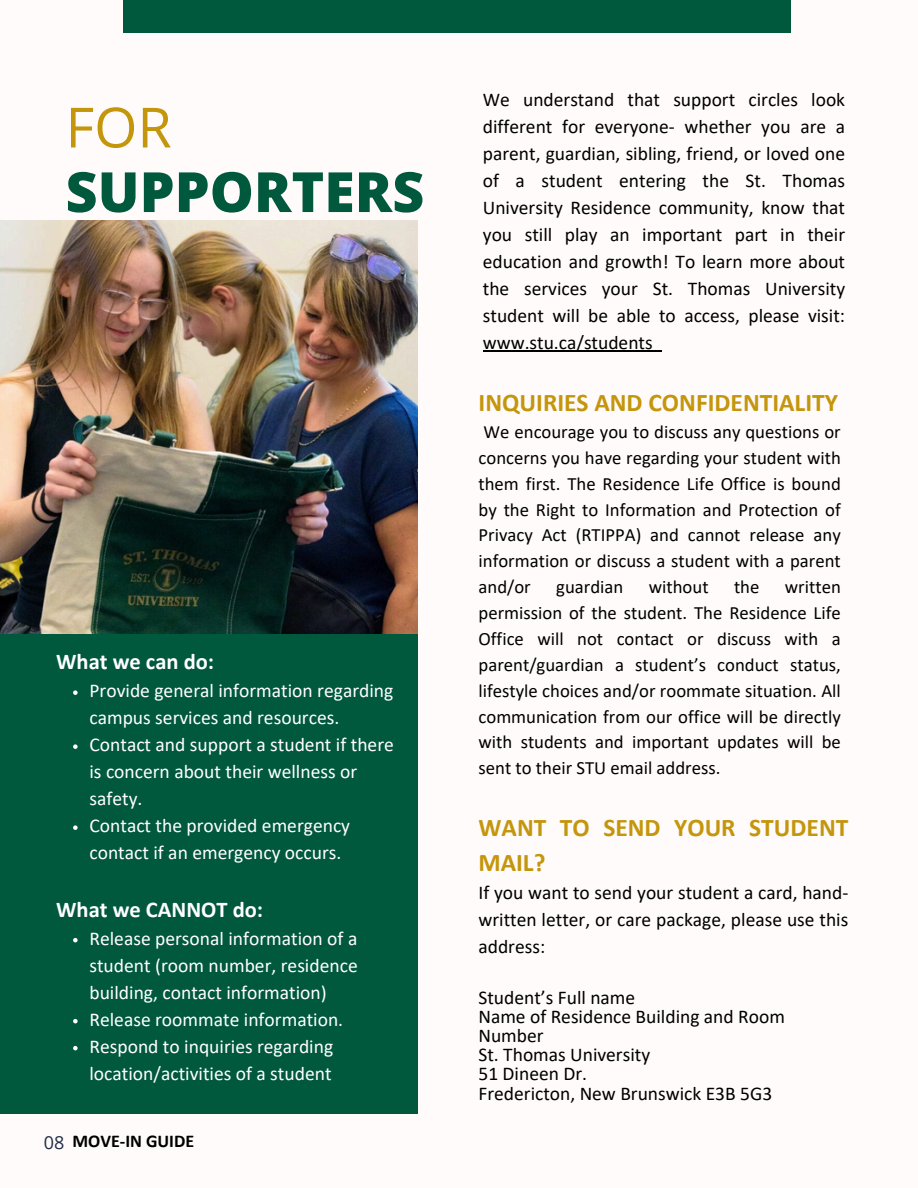
<style>
.page{position:relative;width:918px;height:1188px;background:#fffbfb}
.page>*{position:absolute;margin:0;border:0;box-sizing:border-box;transform-origin:0 0}
.t1{font:800 55.5px "Open Sans";color:#00583d}
.t2{font:55.5px "Open Sans";color:#c4960c}
.t3{font:700 25.5px/34.8px "Calibri";color:#c4960c}
.t4{font:700 22.5px "Calibri";color:#fff}
.t5{font:19.5px/27px "Calibri";color:#000;text-align:justify}
.t6{font:19.5px/27px "Calibri";color:#fff}
.t7{font:18.75px/25.8px "Calibri";color:#000;text-align:justify}
.t8{font:700 18px "Calibri";color:#000}
.t9{font:18px "Open Sans";color:#202c44}
</style>
<div class="page">
<div style="left:0;top:625px;width:418px;height:489px;background:#00583d"></div>
<img style="left:0;top:221px;width:417px;height:413px">
<div style="left:123px;top:0;width:668px;height:33px;background:#00583d"></div>
<hr style="left:483px;top:350px;width:170px;height:1px;background:#000">
<svg style="left:73px;top:690px;width:5px;height:5px"></svg>
<svg style="left:73px;top:744px;width:5px;height:5px"></svg>
<svg style="left:73px;top:825px;width:5px;height:5px"></svg>
<svg style="left:73px;top:938px;width:5px;height:4px"></svg>
<svg style="left:73px;top:1019px;width:5px;height:4px"></svg>
<svg style="left:73px;top:1046px;width:5px;height:4px"></svg>
<h1 class="t2" style="left:66px;top:88px;width:108px">FOR</h1>
<p class="t1" style="left:66px;top:153px;width:360px">SUPPORTERS</p>
<p class="t4" style="left:56px;top:652px;width:159px">What we can do:</p>
<p class="t6" style="left:89px;top:679px;width:305px">Provide general information regarding campus services and resources.</p>
<p class="t6" style="left:89px;top:733px;width:306px">Contact and support a student if there is concern about their wellness or safety.</p>
<h3 class="t6" style="left:89px;top:814px;width:262px">Contact the provided emergency contact if an emergency occurs.</h3>
<p class="t4" style="left:56px;top:900px;width:208px">What we CANNOT do:</p>
<p class="t6" style="left:89px;top:926px;width:270px;text-align:justify">Release personal information of a student (room number, residence building, contact information)</p>
<p class="t6" style="left:89px;top:1007px;width:255px">Release roommate information.</p>
<p class="t6" style="left:89px;top:1034px;width:245px">Respond to inquiries regarding location/activities of a student</p>
<h4 class="t9" style="left:44px;top:1130px;width:22px">08</h4>
<p class="t8" style="left:73px;top:1134px;width:123px">MOVE-IN GUIDE</p>
<h3 class="t5" style="left:483px;top:88px;width:364px">We understand that support circles look different for everyone- whether you are a parent, guardian, sibling, friend, or loved one of a student entering the St. Thomas University Residence community, know that you still play an important part in their education and growth! To learn more about the services your St. Thomas University student will be able to access, please visit: www.stu.ca/students</h3>
<h2 class="t3" style="left:479px;top:387px;width:361px">INQUIRIES AND CONFIDENTIALITY</h2>
<p class="t7" style="left:479px;top:420px;width:364px">We encourage you to discuss any questions or concerns you have regarding your student with them first. The Residence Life Office is bound by the Right to Information and Protection of Privacy Act (RTIPPA) and cannot release any information or discuss a student with a parent and/or</p>
<p class="t7" style="left:556px;top:576px;width:69px">guardian</p>
<p class="t7" style="left:649px;top:576px;width:61px">without</p>
<p class="t7" style="left:734px;top:576px;width:27px">the</p>
<p class="t7" style="left:479px;top:576px;width:364px;text-indent:306px">written permission of the student. The Residence Life Office will not contact or discuss with a parent/guardian a student’s conduct status, lifestyle choices and/or roommate situation. All communication from our office will be directly with students and important updates will be sent to their STU email address.</p>
<h2 class="t3" style="left:478px;top:813px;width:371px">WANT TO SEND YOUR STUDENT<br>MAIL?</h2>
<p class="t5" style="left:478px;top:881px;width:371px">If you want to send your student a card, hand&shy;written letter, or care package, please use this address:</p>
<p class="t5" style="left:478px;top:989px;width:308px;line-height:19.2px;text-align:left">Student’s Full name<br>Name of Residence Building and Room<br>Number<br>St. Thomas University<br>51 Dineen Dr.<br>Fredericton, New Brunswick E3B 5G3</p>
</div>
